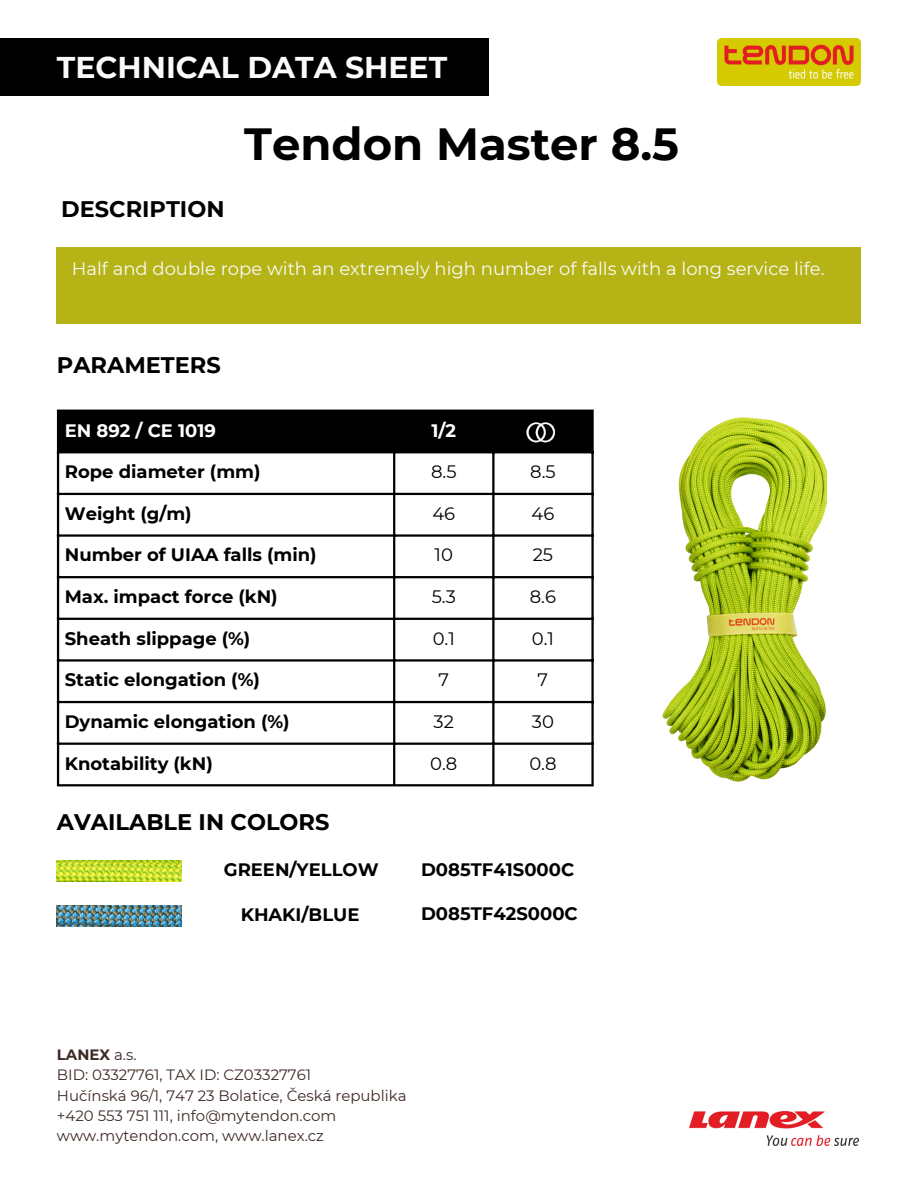
<style>
.page{position:relative;width:918px;height:1188px;background:#fff}
.page>*{position:absolute;margin:0;border:0;box-sizing:border-box;transform-origin:0 0}
.t1{font:700 45px "Montserrat";color:#000}
.t2{font:700 30px "Montserrat";color:#fafbfa}
.t3{font:700 22.5px "Montserrat";color:#000}
.t4{font:700 18px "Montserrat";color:#000}
.t5{font:18px "Montserrat";color:#fafbfa}
.t6{font:18px "Montserrat";color:#000}
.t7{font:700 18px "Montserrat";color:#fff}
.t8{font:15px "Montserrat";color:#3c2924}
.t9{font:700 15px "Montserrat";color:#3c2924}
.s1{font-weight:400}
</style>
<div class="page">
<img style="left:662px;top:417px;width:164px;height:365px">
<div style="left:57px;top:247px;width:804px;height:77px;background:#b5b315"></div>
<div style="left:0;top:38px;width:489px;height:58px;background:#000"></div>
<hr style="left:57px;top:412px;width:2px;height:372px;background:#000">
<hr style="left:393px;top:412px;width:2px;height:372px;background:#000">
<hr style="left:492px;top:412px;width:3px;height:372px;background:#000">
<hr style="left:591px;top:412px;width:3px;height:372px;background:#000">
<hr style="left:57px;top:410px;width:537px;height:2px;background:#000">
<hr style="left:57px;top:493px;width:537px;height:2px;background:#000">
<hr style="left:57px;top:534px;width:537px;height:3px;background:#000">
<hr style="left:57px;top:576px;width:537px;height:2px;background:#000">
<hr style="left:57px;top:618px;width:537px;height:2px;background:#000">
<hr style="left:57px;top:659px;width:537px;height:3px;background:#000">
<hr style="left:57px;top:701px;width:537px;height:2px;background:#000">
<hr style="left:57px;top:743px;width:537px;height:2px;background:#000">
<hr style="left:57px;top:784px;width:537px;height:2px;background:#000">
<img style="left:718px;top:38px;width:143px;height:48px">
<img style="left:690px;top:1112px;width:168px;height:33px">
<img style="left:57px;top:861px;width:124px;height:21px">
<img style="left:57px;top:905px;width:124px;height:21px">
<div style="left:59px;top:412px;width:532px;height:41px;background:#000"></div>
<p class="t2" style="left:57px;top:49px;width:392px">TECHNICAL DATA SHEET</p>
<h3 class="t3" style="left:61px;top:195px;width:165px">DESCRIPTION</h3>
<p class="t1" style="left:244px;top:117px;width:436px">Tendon Master 8.5</p>
<p class="t5" style="left:72px;top:258px;width:754px">Half and double rope with an extremely high number of falls with a long service life.</p>
<h4 class="t3" style="left:57px;top:352px;width:165px">PARAMETERS</h4>
<p class="t7" style="left:65px;top:419px;width:153px">EN 892 / CE 1019</p>
<h2 class="t7" style="left:431px;top:419px;width:26px">1/2</h2>
<h1 class="t4" style="left:65px;top:461px;width:197px">Rope diameter (mm)</h1>
<h3 class="t6" style="left:431px;top:461px;width:27px">8.5</h3>
<h5 class="t6" style="left:530px;top:461px;width:27px">8.5</h5>
<h3 class="t4" style="left:65px;top:502px;width:128px">Weight (g/m)</h3>
<p class="t6" style="left:432px;top:502px;width:24px">46</p>
<p class="t6" style="left:532px;top:502px;width:24px">46</p>
<p class="t4" style="left:65px;top:544px;width:253px">Number of UIAA falls (min)</p>
<p class="t6" style="left:435px;top:544px;width:20px">10</p>
<p class="t6" style="left:533px;top:544px;width:22px">25</p>
<p class="t4" style="left:65px;top:586px;width:214px">Max. impact force (kN)</p>
<p class="t6" style="left:432px;top:586px;width:26px">5.3</p>
<p class="t6" style="left:530px;top:586px;width:28px">8.6</p>
<p class="t4" style="left:65px;top:627px;width:187px">Sheath slippage (%)</p>
<p class="t6" style="left:433px;top:627px;width:24px">0.1</p>
<p class="t6" style="left:532px;top:627px;width:24px">0.1</p>
<p class="t4" style="left:65px;top:669px;width:197px">Static elongation (%)</p>
<p class="t6" style="left:438px;top:669px;width:12px">7</p>
<p class="t6" style="left:538px;top:669px;width:12px">7</p>
<p class="t4" style="left:65px;top:711px;width:226px">Dynamic elongation (%)</p>
<p class="t6" style="left:434px;top:711px;width:22px">32</p>
<p class="t6" style="left:532px;top:711px;width:24px">30</p>
<p class="t4" style="left:65px;top:752px;width:149px">Knotability (kN)</p>
<p class="t6" style="left:430px;top:752px;width:29px">0.8</p>
<p class="t6" style="left:529px;top:752px;width:29px">0.8</p>
<h4 class="t3" style="left:57px;top:809px;width:274px">AVAILABLE IN COLORS</h4>
<p class="t4" style="left:224px;top:858px;width:156px">GREEN/YELLOW</p>
<p class="t4" style="left:421px;top:858px;width:155px">D085TF41S000C</p>
<p class="t4" style="left:241px;top:904px;width:120px">KHAKI/BLUE</p>
<p class="t4" style="left:421px;top:903px;width:158px">D085TF42S000C</p>
<p class="t9" style="left:57px;top:1046px;width:81px">LANEX <span class="s1">a.s.</span></p>
<p class="t8" style="left:57px;top:1066px;width:256px">BID: 03327761, TAX ID: CZ03327761</p>
<p class="t8" style="left:57px;top:1086px;width:351px">Hučínská 96/1, 747 23 Bolatice, Česká republika</p>
<p class="t8" style="left:57px;top:1106px;width:281px">+420 553 751 111, info@mytendon.com</p>
<p class="t8" style="left:57px;top:1127px;width:268px">www.mytendon.com, www.lanex.cz</p>
</div>
